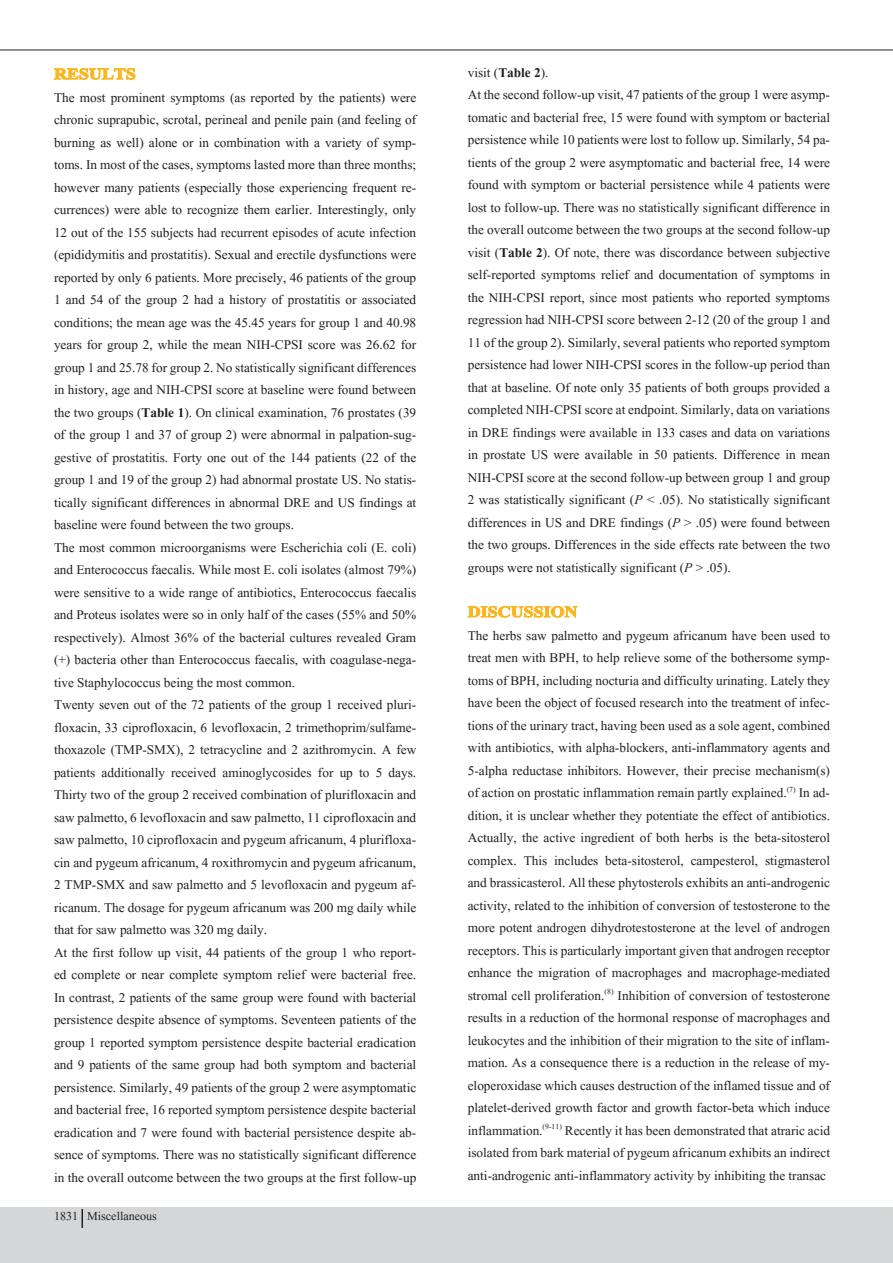
<style>
.page{position:relative;width:893px;height:1263px;background:#fff}
.page>*{position:absolute;margin:0;border:0;box-sizing:border-box;transform-origin:0 0}
.t1{font:700 19.5px "Aparajita";color:#fbb419;scale:1.14 1}
.Body_Text{font:16.5px/22.5px "Aparajita";color:#231f20;text-align:justify}
.t2{font:15px "Aparajita";color:#231f20}
.s1{font-weight:700}
.s2{font-style:italic}
</style>
<div class="page">
<hr style="left:0;top:50px;width:893px;height:1px;background:#231f20">
<div style="left:0;top:1207px;width:893px;height:56px;background:#d5d6d8"></div>
<svg style="left:467px;top:605px;width:111px;height:13px"></svg>
<svg style="left:54px;top:68px;width:82px;height:12px"></svg>
<svg style="left:82px;top:1209px;width:1px;height:19px"></svg>
<p class="t1" style="left:54px;top:65px;width:73px">RESULTS</p>
<p class="Body_Text" style="left:54px;top:88px;width:364px">The most prominent symptoms (as reported by the patients) were chronic suprapubic, scrotal, perineal and penile pain (and feeling of burning as well) alone or in combination with a variety of symp&shy;toms. In most of the cases, symptoms lasted more than three months; however many patients (especially those experiencing frequent re&shy;currences) were able to recognize them earlier. Interestingly, only 12 out of the 155 subjects had recurrent episodes of acute infection (epididymitis and prostatitis). Sexual and erectile dysfunctions were reported by only 6 patients. More precisely, 46 patients of the group 1 and 54 of the group 2 had a history of prostatitis or associated conditions; the mean age was the 45.45 years for group 1 and 40.98 years for group 2, while the mean NIH-CPSI score was 26.62 for group 1 and 25.78 for group 2. No statistically significant differences in history, age and NIH-CPSI score at baseline were found between the two groups (<span class="s1">Table 1</span>). On clinical examination, 76 prostates (39 of the group 1 and 37 of group 2) were abnormal in palpation-sug&shy;gestive of prostatitis. Forty one out of the 144 patients (22 of the group 1 and 19 of the group 2) had abnormal prostate US. No statis&shy;tically significant differences in abnormal DRE and US findings at baseline were found between the two groups.</p>
<p class="Body_Text" style="left:54px;top:538px;width:364px">The most common microorganisms were Escherichia coli (E. coli) and Enterococcus faecalis. While most E. coli isolates (almost 79%) were sensitive to a wide range of antibiotics, Enterococcus faecalis and Proteus isolates were so in only half of the cases (55% and 50% respectively). Almost 36% of the bacterial cultures revealed Gram (+) bacteria other than Enterococcus faecalis, with coagulase-nega&shy;tive Staphylococcus being the most common.</p>
<p class="Body_Text" style="left:54px;top:695px;width:364px">Twenty seven out of the 72 patients of the group 1 received pluri&shy;floxacin, 33 ciprofloxacin, 6 levofloxacin, 2 trimethoprim/sulfame&shy;thoxazole (TMP-SMX), 2 tetracycline and 2 azithromycin. A few patients additionally received aminoglycosides for up to 5 days.<br>Thirty two of the group 2 received combination of plurifloxacin and saw palmetto, 6 levofloxacin and saw palmetto, 11 ciprofloxacin and saw palmetto, 10 ciprofloxacin and pygeum africanum, 4 plurifloxa&shy;cin and pygeum africanum, 4 roxithromycin and pygeum africanum, 2 TMP-SMX and saw palmetto and 5 levofloxacin and pygeum af&shy;ricanum. The dosage for pygeum africanum was 200 mg daily while that for saw palmetto was 320 mg daily.</p>
<p class="Body_Text" style="left:54px;top:943px;width:364px">At the first follow up visit, 44 patients of the group 1 who report&shy;ed complete or near complete symptom relief were bacterial free.<br>In contrast, 2 patients of the same group were found with bacterial persistence despite absence of symptoms. Seventeen patients of the group 1 reported symptom persistence despite bacterial eradication and 9 patients of the same group had both symptom and bacterial persistence. Similarly, 49 patients of the group 2 were asymptomatic and bacterial free, 16 reported symptom persistence despite bacterial eradication and 7 were found with bacterial persistence despite ab&shy;sence of symptoms. There was no statistically significant difference in the overall outcome between the two groups at the first follow-up</p>
<p class="t2" style="left:54px;top:1208px;width:104px">1831 Miscellaneous</p>
<p class="Body_Text" style="left:468px;top:63px;width:82px">visit (<span class="s1">Table 2</span>).</p>
<p class="Body_Text" style="left:468px;top:85px;width:364px">At the second follow-up visit, 47 patients of the group 1 were asymp&shy;tomatic and bacterial free, 15 were found with symptom or bacterial persistence while 10 patients were lost to follow up. Similarly, 54 pa&shy;tients of the group 2 were asymptomatic and bacterial free, 14 were found with symptom or bacterial persistence while 4 patients were lost to follow-up. There was no statistically significant difference in the overall outcome between the two groups at the second follow-up visit (<span class="s1">Table 2</span>). Of note, there was discordance between subjective self-reported symptoms relief and documentation of symptoms in the NIH-CPSI report, since most patients who reported symptoms regression had NIH-CPSI score between 2-12 (20 of the group 1 and 11 of the group 2). Similarly, several patients who reported symptom persistence had lower NIH-CPSI scores in the follow-up period than that at baseline. Of note only 35 patients of both groups provided a completed NIH-CPSI score at endpoint. Similarly, data on variations in DRE findings were available in 133 cases and data on variations in prostate US were available in 50 patients. Difference in mean NIH-CPSI score at the second follow-up between group 1 and group 2 was statistically significant (<span class="s2">P</span> &lt; .05). No statistically significant differences in US and DRE findings (<span class="s2">P</span> &gt; .05) were found between the two groups. Differences in the side effects rate between the two groups were not statistically significant (<span class="s2">P</span> &gt; .05).</p>
<p class="t1" style="left:468px;top:603px;width:98px">DISCUSSION</p>
<p class="Body_Text" style="left:468px;top:625px;width:364px">The herbs saw palmetto and pygeum africanum have been used to treat men with BPH, to help relieve some of the bothersome symp&shy;toms of BPH, including nocturia and difficulty urinating. Lately they have been the object of focused research into the treatment of infec&shy;tions of the urinary tract, having been used as a sole agent, combined with antibiotics, with alpha-blockers, anti-inflammatory agents and 5-alpha reductase inhibitors. However, their precise mechanism(s) of action on prostatic inflammation remain partly explained.<sup>(7)</sup> In ad&shy;dition, it is unclear whether they potentiate the effect of antibiotics.<br>Actually, the active ingredient of both herbs is the beta-sitosterol complex. This includes beta-sitosterol, campesterol, stigmasterol and brassicasterol. All these phytosterols exhibits an anti-androgenic activity, related to the inhibition of conversion of testosterone to the more potent androgen dihydrotestosterone at the level of androgen receptors. This is particularly important given that androgen receptor enhance the migration of macrophages and macrophage-mediated stromal cell proliferation.<sup>(8)</sup> Inhibition of conversion of testosterone results in a reduction of the hormonal response of macrophages and leukocytes and the inhibition of their migration to the site of inflam&shy;mation. As a consequence there is a reduction in the release of my&shy;eloperoxidase which causes destruction of the inflamed tissue and of platelet-derived growth factor and growth factor-beta which induce inflammation.<sup>(9-11)</sup> Recently it has been demonstrated that atraric acid isolated from bark material of pygeum africanum exhibits an indirect anti-androgenic anti-inflammatory activity by inhibiting the transac</p>
</div>
